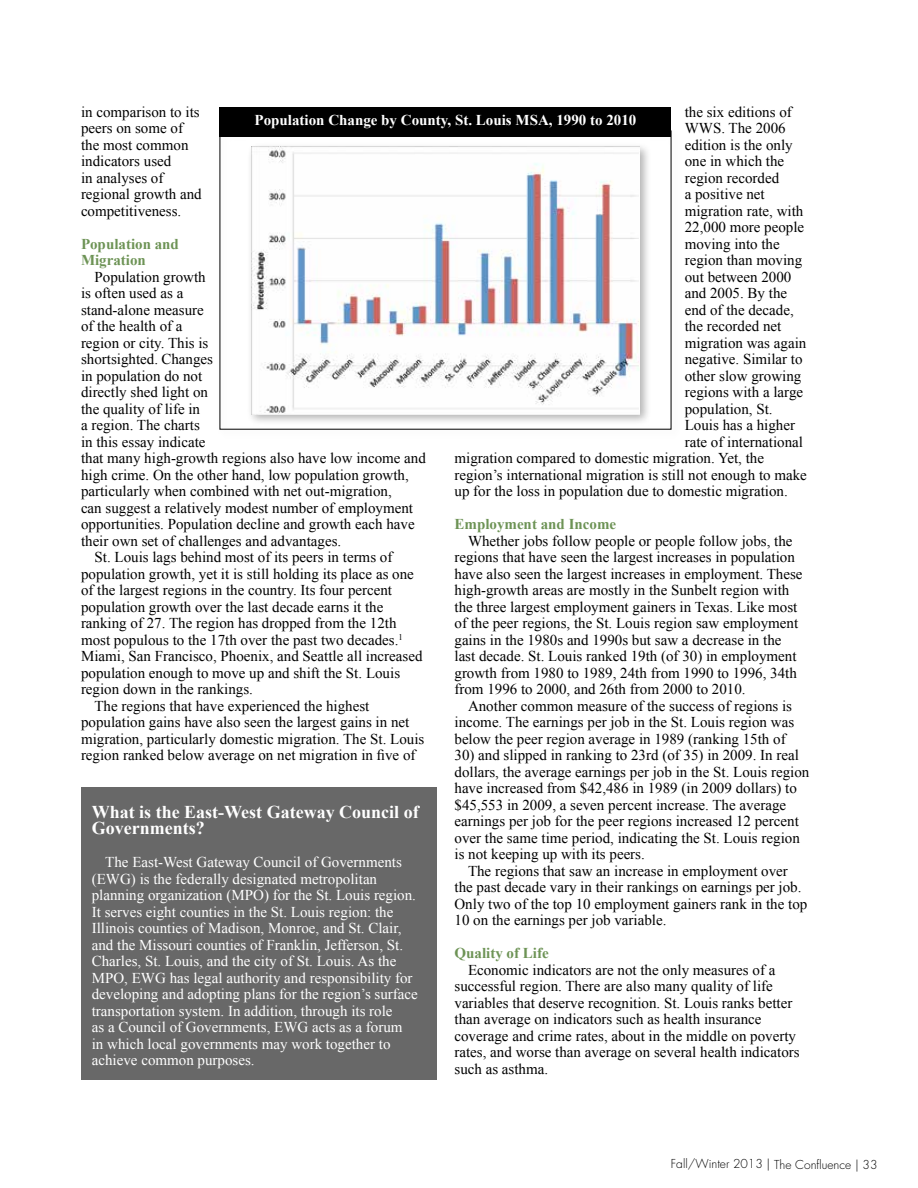
<style>
.page{position:relative;width:918px;height:1188px;background:#fff}
.page>*{position:absolute;margin:0;border:0;box-sizing:border-box;transform-origin:0 0}
.t1{font:700 18px/16.5px "Times New Roman";color:#fff}
.t2{font:15px/16.5px "Times New Roman";color:#000}
.t3{font:15px/16.5px "Times New Roman";color:#fff}
.t4{font:700 15px/16.5px "Times New Roman";color:#6d9355}
.t5{font:700 15px "Times New Roman";color:#fff}
.t6{font:300 12px "Futura Std";color:#000}
</style>
<div class="page">
<div style="left:81px;top:788px;width:355px;height:292px;background:#686868"></div>
<div style="left:215px;top:126px;width:468px;height:315px;background:#000;opacity:.3"></div>
<img style="left:251px;top:147px;width:389px;height:268px">
<div style="left:220px;top:108px;width:451px;height:29px;background:#000"></div>
<p class="t2" style="left:685px;top:103px;width:109px">the six editions of</p>
<p class="t2" style="left:685px;top:120px;width:102px">WWS. The 2006</p>
<p class="t2" style="left:685px;top:136px;width:109px">edition is the only</p>
<p class="t2" style="left:685px;top:153px;width:101px">one in which the</p>
<p class="t2" style="left:685px;top:169px;width:96px">region recorded</p>
<p class="t2" style="left:685px;top:186px;width:81px">a positive net</p>
<p class="t2" style="left:685px;top:202px;width:120px">migration rate, with</p>
<p class="t2" style="left:685px;top:219px;width:121px">22,000 more people</p>
<p class="t2" style="left:685px;top:235px;width:97px">moving into the</p>
<p class="t2" style="left:685px;top:252px;width:119px">region than moving</p>
<p class="t2" style="left:685px;top:268px;width:108px">out between 2000</p>
<p class="t2" style="left:685px;top:285px;width:104px">and 2005. By the</p>
<p class="t2" style="left:685px;top:301px;width:111px">end of the decade,</p>
<p class="t2" style="left:685px;top:318px;width:98px">the recorded net</p>
<p class="t2" style="left:685px;top:334px;width:123px">migration was again</p>
<p class="t2" style="left:685px;top:351px;width:119px">negative. Similar to</p>
<p class="t2" style="left:685px;top:367px;width:118px">other slow growing</p>
<p class="t2" style="left:685px;top:384px;width:120px">regions with a large</p>
<p class="t2" style="left:685px;top:400px;width:89px">population, St.</p>
<p class="t2" style="left:685px;top:417px;width:112px">Louis has a higher</p>
<p class="t2" style="left:685px;top:433px;width:120px">rate of international</p>
<p class="t2" style="left:454px;top:450px;width:311px">migration compared to domestic migration. Yet, the</p>
<p class="t2" style="left:454px;top:466px;width:354px">region’s international migration is still not enough to make</p>
<p class="t2" style="left:454px;top:483px;width:335px">up for the loss in population due to domestic migration.</p>
<p class="t4" style="left:454px;top:516px;width:163px">Employment and Income</p>
<p class="t2" style="left:454px;top:532px;width:350px;text-indent:14px">Whether jobs follow people or people follow jobs, the regions that have seen the largest increases in population have also seen the largest increases in employment. These high-growth areas are mostly in the Sunbelt region with the three largest employment gainers in Texas. Like most of the peer regions, the St. Louis region saw employment gains in the 1980s and 1990s but saw a decrease in the last decade. St. Louis ranked 19th (of 30) in employment growth from 1980 to 1989, 24th from 1990 to 1996, 34th from 1996 to 2000, and 26th from 2000 to 2010.</p>
<p class="t2" style="left:454px;top:697px;width:341px;text-indent:14px">Another common measure of the success of regions is income. The earnings per job in the St. Louis region was below the peer region average in 1989 (ranking 15th of</p>
<p class="t2" style="left:454px;top:747px;width:356px">30) and slipped in ranking to 23rd (of 35) in 2009. In real dollars, the average earnings per job in the St. Louis region have increased from $42,486 in 1989 (in 2009 dollars) to $45,553 in 2009, a seven percent increase. The average earnings per job for the peer regions increased 12 percent over the same time period, indicating the St. Louis region is not keeping up with its peers.</p>
<p class="t2" style="left:454px;top:862px;width:354px;text-indent:14px">The regions that saw an increase in employment over the past decade vary in their rankings on earnings per job.<br>Only two of the top 10 employment gainers rank in the top 10 on the earnings per job variable.</p>
<p class="t4" style="left:454px;top:945px;width:96px">Quality of Life</p>
<p class="t2" style="left:454px;top:961px;width:347px;text-indent:14px">Economic indicators are not the only measures of a successful region. There are also many quality of life variables that deserve recognition. St. Louis ranks better than average on indicators such as health insurance coverage and crime rates, about in the middle on poverty rates, and worse than average on several health indicators such as asthma.</p>
<p class="t2" style="left:81px;top:103px;width:122px">in comparison to its peers on some of the most common indicators used<br>in analyses of regional growth and competitiveness.</p>
<p class="t4" style="left:81px;top:235px;width:99px">Population and<br>Migration</p>
<p class="t2" style="left:94px;top:268px;width:113px">Population growth</p>
<p class="t2" style="left:81px;top:285px;width:104px">is often used as a</p>
<p class="t2" style="left:81px;top:301px;width:124px">stand-alone measure</p>
<p class="t2" style="left:81px;top:318px;width:103px">of the health of a</p>
<p class="t2" style="left:81px;top:334px;width:129px">region or city. This is</p>
<p class="t2" style="left:81px;top:351px;width:134px">shortsighted. Changes</p>
<p class="t2" style="left:81px;top:367px;width:123px">in population do not</p>
<p class="t2" style="left:81px;top:384px;width:129px">directly shed light on</p>
<p class="t2" style="left:81px;top:400px;width:121px">the quality of life in</p>
<p class="t2" style="left:81px;top:417px;width:120px">a region. The charts</p>
<p class="t2" style="left:81px;top:433px;width:126px">in this essay indicate</p>
<p class="t2" style="left:81px;top:450px;width:346px">that many high-growth regions also have low income and</p>
<p class="t2" style="left:81px;top:466px;width:329px">high crime. On the other hand, low population growth,</p>
<p class="t2" style="left:81px;top:483px;width:312px">particularly when combined with net out-migration,</p>
<p class="t2" style="left:81px;top:499px;width:334px">can suggest a relatively modest number of employment</p>
<p class="t2" style="left:81px;top:516px;width:335px">opportunities. Population decline and growth each have</p>
<p class="t2" style="left:81px;top:532px;width:262px">their own set of challenges and advantages.</p>
<p class="t2" style="left:94px;top:549px;width:299px">St. Louis lags behind most of its peers in terms of</p>
<p class="t2" style="left:81px;top:565px;width:334px">population growth, yet it is still holding its place as one</p>
<p class="t2" style="left:81px;top:582px;width:313px">of the largest regions in the country. Its four percent</p>
<p class="t2" style="left:81px;top:598px;width:304px">population growth over the last decade earns it the</p>
<p class="t2" style="left:81px;top:615px;width:317px">ranking of 27. The region has dropped from the 12th</p>
<p class="t2" style="left:81px;top:631px;width:323px">most populous to the 17th over the past two decades.<sup>1</sup></p>
<p class="t2" style="left:81px;top:648px;width:343px">Miami, San Francisco, Phoenix, and Seattle all increased</p>
<p class="t2" style="left:81px;top:664px;width:321px">population enough to move up and shift the St. Louis</p>
<p class="t2" style="left:81px;top:681px;width:174px">region down in the rankings.</p>
<p class="t2" style="left:94px;top:697px;width:276px">The regions that have experienced the highest</p>
<p class="t2" style="left:81px;top:714px;width:330px">population gains have also seen the largest gains in net</p>
<p class="t2" style="left:81px;top:730px;width:345px">migration, particularly domestic migration. The St. Louis</p>
<p class="t2" style="left:81px;top:747px;width:336px">region ranked below average on net migration in five of</p>
<p class="t5" style="left:255px;top:110px;width:383px">Population Change by County, St. Louis MSA, 1990 to 2010</p>
<p class="t1" style="left:92px;top:803px;width:328px">What is the East-West Gateway Council of<br>Governments?</p>
<p class="t3" style="left:92px;top:854px;width:328px;text-indent:14px">The East-West Gateway Council of Governments (EWG) is the federally designated metropolitan planning organization (MPO) for the St. Louis region.<br>It serves eight counties in the St. Louis region: the Illinois counties of Madison, Monroe, and St. Clair, and the Missouri counties of Franklin, Jefferson, St.<br>Charles, St. Louis, and the city of St. Louis. As the MPO, EWG has legal authority and responsibility for developing and adopting plans for the region’s surface transportation system. In addition, through its role<br>as a Council of Governments, EWG acts as a forum in which local governments may work together to achieve common purposes.</p>
<p class="t6" style="left:671px;top:1157px;width:208px">Fall/Winter 2013 | The Confluence | 33</p>
</div>
